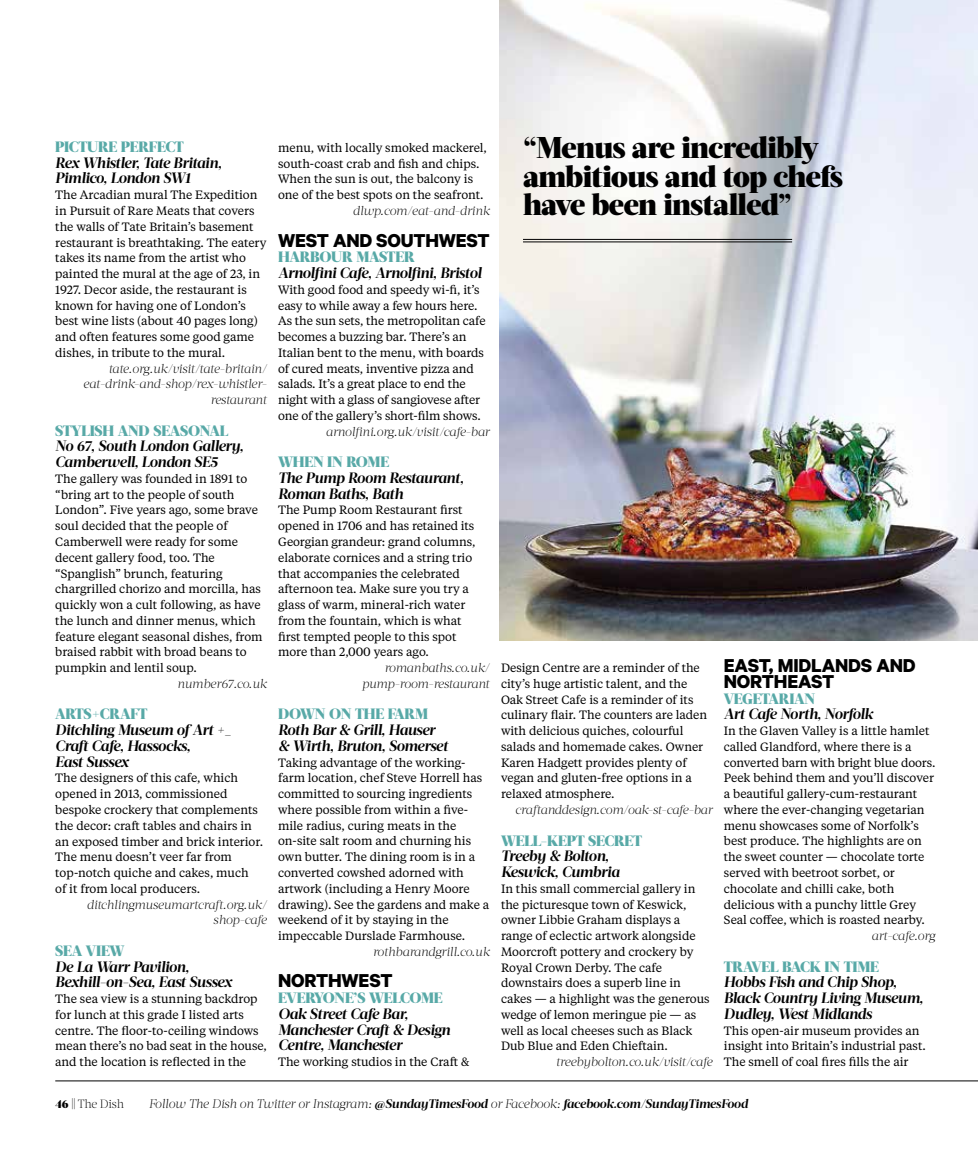
<style>
.page{position:relative;width:978px;height:1149px;background:#fff}
.page>*{position:absolute;margin:0;border:0;box-sizing:border-box;transform-origin:0 0}
.t1{font:900 30px/28.5px "Acta Headline";letter-spacing:-.02em;color:#000}
.t2{font:700 21px/15.8px "Calibre";letter-spacing:-.01em;color:#000}
.t3{font:italic 700 15px/15.8px "Acta Headline";letter-spacing:-.03em;color:#000}
.t4{font:900 15px "Acta Headline";letter-spacing:-.02em;color:#58a9a7}
.t5{font:italic 300 12.45px/15.8px "Acta Headline";letter-spacing:-.025em;color:#000;text-align:right}
.t6{font:12px/15.8px "Tiempos Text";letter-spacing:-.005em;color:#000}
.t7{font:300 12px "Acta Headline";letter-spacing:-.02em;color:#000}
.s1{font-weight:900}
.s2{font-weight:700}
</style>
<div class="page">
<img style="left:500px;top:0;width:478px;height:640px">
<hr style="left:55px;top:1080px;width:923px;height:1px;background:#000">
<hr style="left:523px;top:239px;width:269px;height:1px;background:#000">
<hr style="left:523px;top:241px;width:269px;height:1px;background:#000">
<p class="t4" style="left:55px;top:138px;width:130px">PICTURE PERFECT</p>
<p class="t3" style="left:55px;top:155px;width:168px">Rex Whistler, Tate Britain,<br>Pimlico, London SW1</p>
<p class="t6" style="left:55px;top:186px;width:213px">The Arcadian mural The Expedition in Pursuit of Rare Meats that covers the walls of Tate Britain’s basement restaurant is breathtaking. The eatery takes its name from the artist who painted the mural at the age of 23, in 1927. Decor aside, the restaurant is known for having one of London’s best wine lists (about 40 pages long) and often features some good game dishes, in tribute to the mural.</p>
<p class="t5" style="left:83px;top:360px;width:185px">tate.org.uk/visit/tate-britain/ eat-drink-and-shop/rex-whistler&shy;restaurant</p>
<p class="t4" style="left:55px;top:421px;width:175px">STYLISH AND SEASONAL</p>
<p class="t3" style="left:55px;top:438px;width:190px">No 67, South London Gallery,<br>Camberwell, London SE5</p>
<p class="t6" style="left:55px;top:470px;width:209px">The gallery was founded in 1891 to “bring art to the people of south London”. Five years ago, some brave soul decided that the people of Camberwell were ready for some decent gallery food, too. The “Spanglish” brunch, featuring chargrilled chorizo and morcilla, has quickly won a cult following, as have the lunch and dinner menus, which feature elegant seasonal dishes, from braised rabbit with broad beans to pumpkin and lentil soup.</p>
<p class="t5" style="left:177px;top:675px;width:91px">number67.co.uk</p>
<p class="t4" style="left:55px;top:705px;width:94px">ARTS+CRAFT</p>
<p class="t3" style="left:55px;top:722px;width:178px">Ditchling Museum of Art +_<br>Craft Cafe, Hassocks,<br>East Sussex</p>
<p class="t6" style="left:55px;top:769px;width:210px">The designers of this cafe, which opened in 2013, commissioned bespoke crockery that complements the decor: craft tables and chairs in an exposed timber and brick interior.<br>The menu doesn’t veer far from top-notch quiche and cakes, much<br>of it from local producers.</p>
<p class="t5" style="left:87px;top:896px;width:182px">ditchlingmuseumartcraft.org.uk/ shop-cafe</p>
<p class="t4" style="left:55px;top:941px;width:71px">SEA VIEW</p>
<p class="t3" style="left:55px;top:958px;width:178px">De La Warr Pavilion,<br>Bexhill-on-Sea, East Sussex</p>
<p class="t6" style="left:55px;top:990px;width:213px">The sea view is a stunning backdrop for lunch at this grade I listed arts centre. The floor-to-ceiling windows mean there’s no bad seat in the house, and the location is reflected in the</p>
<p class="t6" style="left:278px;top:139px;width:210px">menu, with locally smoked mackerel, south-coast crab and fish and chips.<br>When the sun is out, the balcony is one of the best spots on the seafront.</p>
<p class="t5" style="left:353px;top:203px;width:139px">dlwp.com/eat-and-drink</p>
<h2 class="t2" style="left:278px;top:231px;width:213px">WEST AND SOUTHWEST</h2>
<p class="t4" style="left:278px;top:248px;width:138px">HARBOUR MASTER</p>
<p class="t3" style="left:278px;top:265px;width:205px">Arnolfini Cafe, Arnolfini, Bristol</p>
<p class="t6" style="left:278px;top:281px;width:209px">With good food and speedy wi-fi, it’s easy to while away a few hours here.<br>As the sun sets, the metropolitan cafe becomes a buzzing bar. There’s an Italian bent to the menu, with boards of cured meats, inventive pizza and salads. It’s a great place to end the night with a glass of sangiovese after one of the gallery’s short-film shows.</p>
<p class="t5" style="left:326px;top:423px;width:165px">arnolfini.org.uk/visit/cafe-bar</p>
<p class="t4" style="left:278px;top:453px;width:113px">WHEN IN ROME</p>
<p class="t3" style="left:278px;top:470px;width:187px">The Pump Room Restaurant,<br>Roman Baths, Bath</p>
<p class="t6" style="left:278px;top:501px;width:199px">The Pump Room Restaurant first opened in 1706 and has retained its<br>Georgian grandeur: grand columns, elaborate cornices and a string trio that accompanies the celebrated afternoon tea. Make sure you try a glass of warm, mineral-rich water from the fountain, which is what first tempted people to this spot more than 2,000 years ago.</p>
<p class="t5" style="left:362px;top:659px;width:130px">romanbaths.co.uk/ pump-room-restaurant</p>
<p class="t4" style="left:278px;top:705px;width:151px">DOWN ON THE FARM</p>
<p class="t3" style="left:278px;top:722px;width:172px">Roth Bar &amp; Grill, Hauser &amp; Wirth, Bruton, Somerset</p>
<p class="t6" style="left:278px;top:753px;width:213px">Taking advantage of the working&shy;farm location, chef Steve Horrell has committed to sourcing ingredients where possible from within a five&shy;mile radius, curing meats in the on-site salt room and churning his own butter. The dining room is in a converted cowshed adorned with artwork (including a Henry Moore drawing). See the gardens and make a weekend of it by staying in the impeccable Durslade Farmhouse.</p>
<p class="t5" style="left:373px;top:943px;width:119px">rothbarandgrill.co.uk</p>
<h2 class="t2" style="left:278px;top:971px;width:116px">NORTHWEST</h2>
<p class="t4" style="left:278px;top:988px;width:166px">EVERYONE’S WELCOME</p>
<p class="t3" style="left:278px;top:1005px;width:174px">Oak Street Cafe Bar,<br>Manchester Craft &amp; Design<br>Centre, Manchester</p>
<p class="t6" style="left:278px;top:1053px;width:193px">The working studios in the Craft &amp;</p>
<h1 class="t1" style="left:523px;top:134px;width:322px">“Menus are incredibly ambitious and top chefs have been installed”</h1>
<p class="t6" style="left:501px;top:659px;width:208px">Design Centre are a reminder of the city’s huge artistic talent, and the Oak Street Cafe is a reminder of its culinary flair. The counters are laden with delicious quiches, colourful salads and homemade cakes. Owner Karen Hadgett provides plenty of vegan and gluten-free options in a relaxed atmosphere.</p>
<p class="t5" style="left:515px;top:801px;width:199px">craftanddesign.com/oak-st-cafe-bar</p>
<p class="t4" style="left:501px;top:831px;width:143px">WELL-KEPT SECRET</p>
<p class="t3" style="left:501px;top:848px;width:120px">Treeby &amp; Bolton,<br>Keswick, Cumbria</p>
<p class="t6" style="left:501px;top:879px;width:210px">In this small commercial gallery in the picturesque town of Keswick, owner Libbie Graham displays a range of eclectic artwork alongside<br>Moorcroft pottery and crockery by<br>Royal Crown Derby. The cafe downstairs does a superb line in cakes — a highlight was the generous wedge of lemon meringue pie — as well as local cheeses such as Black<br>Dub Blue and Eden Chieftain.</p>
<p class="t5" style="left:556px;top:1053px;width:158px">treebybolton.co.uk/visit/cafe</p>
<h2 class="t2" style="left:724px;top:656px;width:193px">EAST, MIDLANDS AND<br>NORTHEAST</h2>
<p class="t4" style="left:724px;top:689px;width:93px">VEGETARIAN</p>
<p class="t3" style="left:724px;top:706px;width:151px">Art Cafe North, Norfolk</p>
<p class="t6" style="left:724px;top:722px;width:213px">In the Glaven Valley is a little hamlet called Glandford, where there is a converted barn with bright blue doors.<br>Peek behind them and you’ll discover a beautiful gallery-cum-restaurant where the ever-changing vegetarian menu showcases some of Norfolk’s best produce. The highlights are on the sweet counter — chocolate torte served with beetroot sorbet, or chocolate and chilli cake, both delicious with a punchy little Grey Seal coffee, which is roasted nearby.</p>
<p class="t5" style="left:872px;top:927px;width:65px">art-cafe.org</p>
<p class="t4" style="left:724px;top:957px;width:157px">TRAVEL BACK IN TIME</p>
<p class="t3" style="left:724px;top:974px;width:201px">Hobbs Fish and Chip Shop,<br>Black Country Living Museum,<br>Dudley, West Midlands</p>
<p class="t6" style="left:724px;top:1021px;width:203px">This open-air museum provides an insight into Britain’s industrial past.<br>The smell of coal fires fills the air</p>
<p class="t7" style="left:55px;top:1096px;width:70px"><span class="s1">46 ||</span> The Dish</p>
<p class="t5" style="left:149px;top:1095px;width:601px">Follow The Dish on Twitter or Instagram: <span class="s2">@SundayTimesFood</span> or Facebook: <span class="s2">facebook.com/SundayTimesFood</span></p>
</div>
